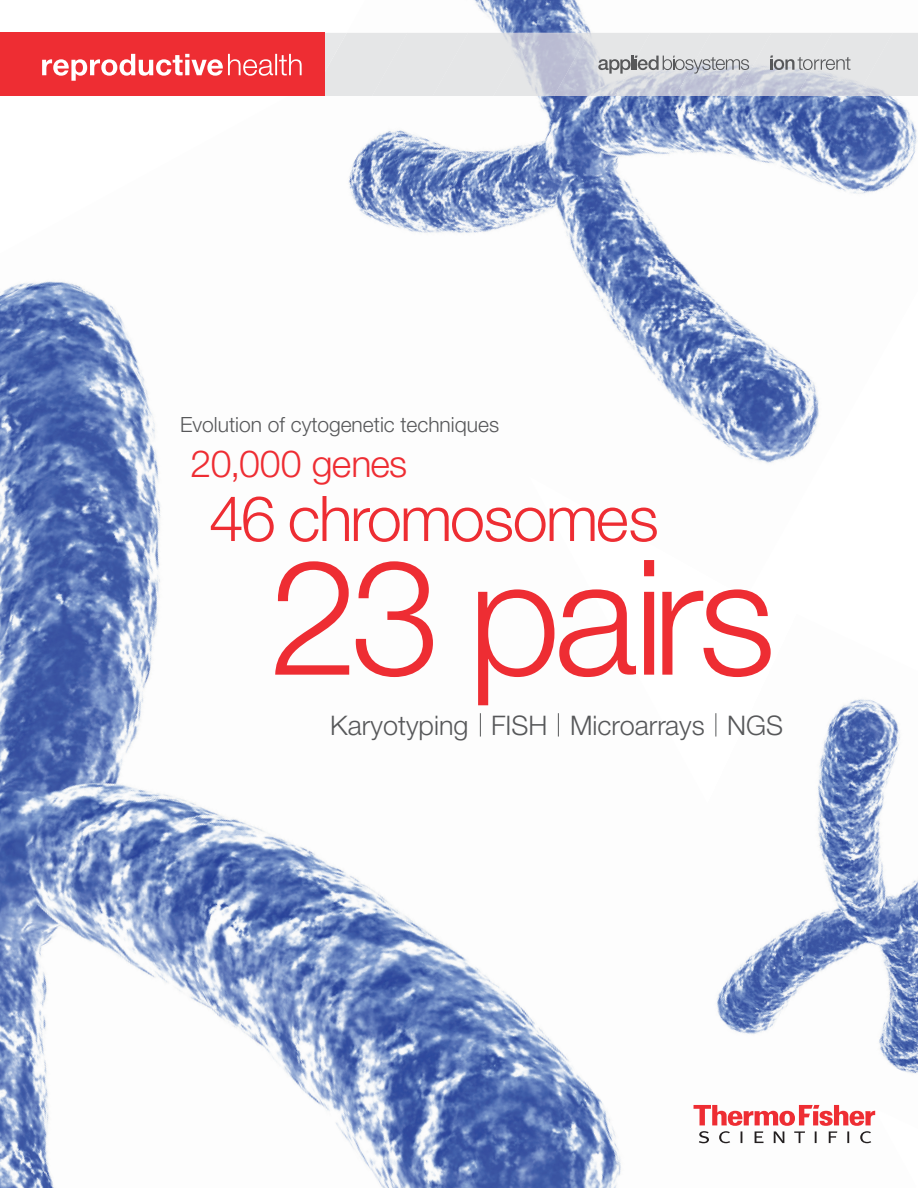
<style>
.page{position:relative;width:918px;height:1188px;background:#fff}
.page>*{position:absolute;margin:0;border:0;box-sizing:border-box;transform-origin:0 0}
.t1{font:300 160.5px "Helvetica Neue LTW1 G";letter-spacing:-.04em;color:#ee2d33}
.t2{font:300 63px "Helvetica Neue LTW1 G";letter-spacing:-.03em;color:#ee2d33}
.t3{font:300 37.5px "Helvetica Neue LTW1 G";letter-spacing:-.02em;color:#ee2d33}
.t4{font:300 27px "Helvetica Neue LTW1 G";color:#57585a}
.t5{font:300 21px "Helvetica Neue LTW1 G";color:#57585a}
</style>
<div class="page">
<img style="left:0;top:281px;width:869px;height:907px">
<img style="left:201px;top:0;width:717px;height:598px">
<img style="left:620px;top:614px;width:298px;height:515px">
<svg style="left:694px;top:1105px;width:181px;height:38px"></svg>
<div style="left:347px;top:33px;width:25px;height:63px;background:#e5e6e7"></div>
<div style="left:372px;top:33px;width:61px;height:63px;background:#e5e6e7"></div>
<div style="left:433px;top:33px;width:60px;height:63px;background:#e5e6e7"></div>
<img style="left:493px;top:33px;width:61px;height:63px">
<img style="left:554px;top:33px;width:61px;height:63px">
<img style="left:615px;top:33px;width:60px;height:63px">
<img style="left:675px;top:33px;width:61px;height:63px">
<img style="left:736px;top:33px;width:61px;height:63px">
<img style="left:797px;top:33px;width:60px;height:63px">
<div style="left:857px;top:33px;width:61px;height:63px;background:#e5e6e7"></div>
<svg style="left:598px;top:56px;width:151px;height:18px;background:#b9bbbe"></svg>
<svg style="left:770px;top:56px;width:81px;height:14px"></svg>
<svg style="left:0;top:33px;width:347px;height:63px;background:#ef4c51"></svg>
<svg style="left:480px;top:713px;width:1px;height:24px"></svg>
<svg style="left:558px;top:713px;width:1px;height:24px"></svg>
<svg style="left:716px;top:713px;width:1px;height:24px"></svg>
<p class="t5" style="left:180px;top:412px;width:320px">Evolution of cytogenetic techniques</p>
<h3 class="t3" style="left:191px;top:441px;width:218px">20,000 genes</h3>
<h2 class="t2" style="left:209px;top:480px;width:451px">46 chromosomes</h2>
<h1 class="t1" style="left:269px;top:519px;width:508px">23 pairs</h1>
<p class="t4" style="left:330px;top:709px;width:454px">Karyotyping FISH Microarrays NGS</p>
</div>
